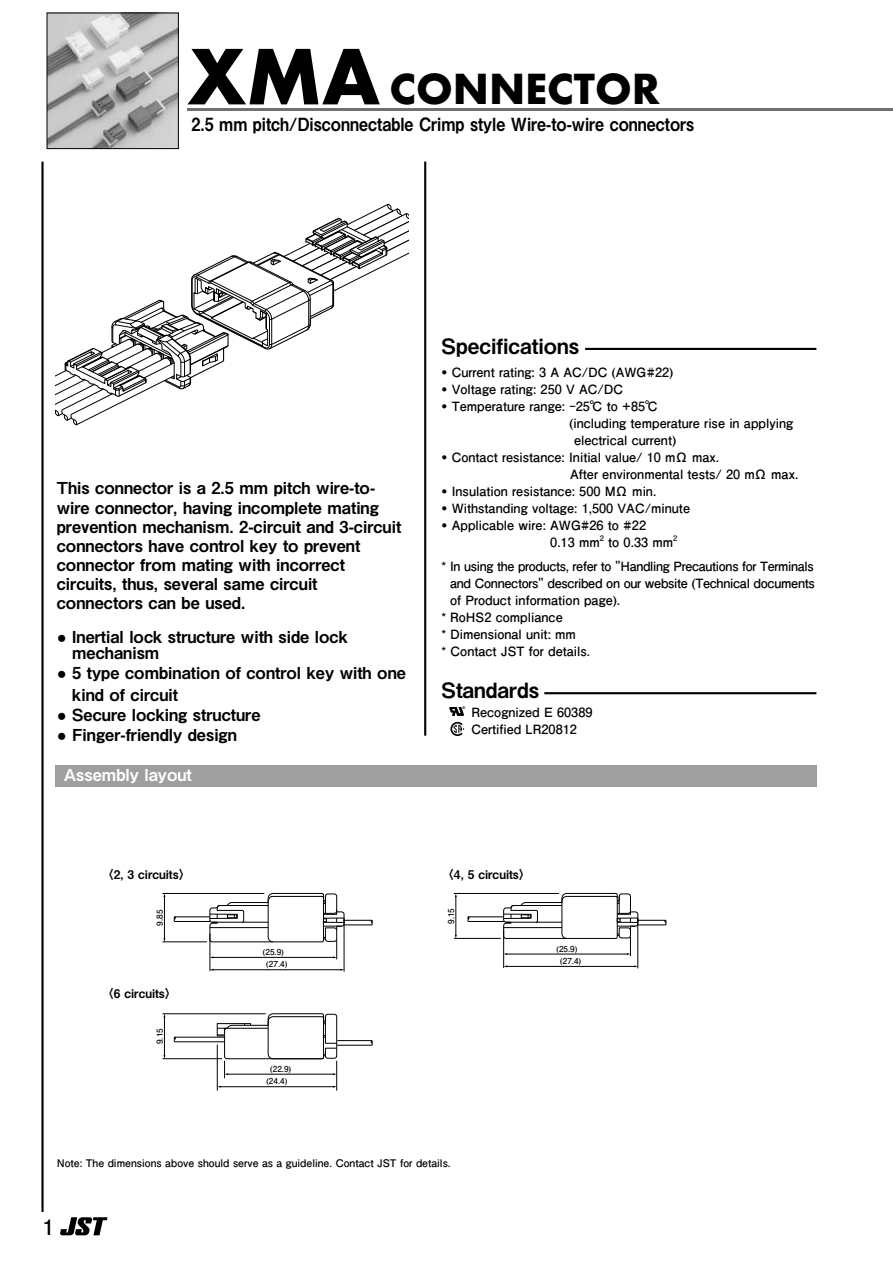
<style>
.page{position:relative;width:893px;height:1263px;background:#fff}
.page>*{position:absolute;margin:0;border:0;box-sizing:border-box;transform-origin:0 0}
.t1{font:700 45.45px "Futura PT";color:#000}
.t2{font:700 21.3px "Futo Go B101 Pr 6 N";color:#000}
.t3{font:21px "Midashi Go Pr 6 N MB31";color:#000}
.t4{font:18.15px "Midashi Go Pr 6 N MB31";color:#000;scale:.89 1}
.t5{font:16.5px/19.2px "Midashi Go Pr 6 N MB31";color:#000}
.t6{font:16.5px "Midashi Go Pr 6 N MB31";color:#fff}
.t7{font:700 12.75px/17px "Futo Go B101 Pr 6 N";color:#000}
.t8{font:700 12.75px "Futo Go B101 Pr 6 N";letter-spacing:-.025em;color:#000}
.t9{font:12px "Midashi Go Pr 6 N MB31";color:#000}
.t10{font:700 10.5px "Futo Go B101 Pr 6 N";color:#000}
.t11{font:700 8.25px/12.3px "Futo Go B101 Pr 6 N";color:#000;text-align:center}
.t12{font:700 3.75px "Arial";color:#000}
.s1{font-size:83.25px}
.s2{font-family:"Arial";font-weight:700}
.s3{font-family:"Midashi Go Pr 6 N MB31";font-weight:400}
</style>
<div class="page">
<svg style="left:60px;top:1217px;width:48px;height:18px"></svg>
<svg style="left:55px;top:203px;width:353px;height:223px"></svg>
<hr style="left:162px;top:941px;width:45px;height:1px;background:#000">
<hr style="left:162px;top:893px;width:102px;height:1px;background:#000">
<hr style="left:164px;top:896px;width:1px;height:43px;background:#000">
<hr style="left:454px;top:938px;width:47px;height:1px;background:#000">
<hr style="left:454px;top:893px;width:105px;height:1px;background:#000">
<hr style="left:456px;top:896px;width:1px;height:39px;background:#000">
<hr style="left:210px;top:933px;width:1px;height:38px;background:#000">
<hr style="left:213px;top:969px;width:128px;height:1px;background:#000">
<hr style="left:344px;top:920px;width:1px;height:52px;background:#000">
<hr style="left:503px;top:930px;width:1px;height:38px;background:#000">
<hr style="left:507px;top:966px;width:128px;height:1px;background:#000">
<hr style="left:637px;top:919px;width:1px;height:49px;background:#000">
<svg style="left:173px;top:893px;width:200px;height:66px"></svg>
<svg style="left:467px;top:893px;width:200px;height:63px"></svg>
<hr style="left:162px;top:1058px;width:60px;height:1px;background:#000">
<hr style="left:162px;top:1013px;width:104px;height:1px;background:#000">
<hr style="left:164px;top:1017px;width:1px;height:39px;background:#000">
<hr style="left:217px;top:1045px;width:1px;height:46px;background:#000">
<svg style="left:174px;top:1013px;width:199px;height:77px"></svg>
<hr style="left:187px;top:108px;width:706px;height:2px;background:#707070">
<img style="left:49px;top:15px;width:128px;height:132px">
<div style="left:47px;top:13px;width:132px;height:136px;border:1px solid #000"></div>
<hr style="left:41px;top:162px;width:3px;height:1050px;background:#000">
<hr style="left:424px;top:162px;width:2px;height:574px;background:#000">
<div style="left:55px;top:765px;width:761px;height:22px;background:#9f9f9f"></div>
<hr style="left:585px;top:348px;width:231px;height:2px;background:#000">
<hr style="left:544px;top:692px;width:272px;height:2px;background:#000">
<svg style="left:450px;top:722px;width:14px;height:14px"></svg>
<svg style="left:449px;top:707px;width:15px;height:9px"></svg>
<h1 class="t1" style="left:183px;top:60px;width:474px"><span class="s1">XMA</span> CONNECTOR</h1>
<h3 class="t4" style="left:187px;top:110px;width:566px">2.5 mm pitch/Disconnectable Crimp style Wire-to-wire connectors</h3>
<h3 class="t4" style="left:192px;top:110px;width:566px">2.5 mm pitch/Disconnectable Crimp style Wire-to-wire connectors</h3>
<p class="t5" style="left:57px;top:478px;width:346px">This connector is a 2.5 mm pitch wire-to&shy;wire connector, having incomplete mating prevention mechanism. 2-circuit and 3-circuit connectors have control key to prevent connector from mating with incorrect circuits, thus, several same circuit connectors can be used.</p>
<p class="t5" style="left:72px;top:628px;width:277px;line-height:16.4px;text-indent:-15px"><span class="s2">●</span> Inertial lock structure with side lock mechanism</p>
<p class="t5" style="left:72px;top:661px;width:335px;line-height:21.6px;text-indent:-15px"><span class="s2">●</span> 5 type combination of control key with one kind of circuit</p>
<p class="t5" style="left:57px;top:704px;width:205px"><span class="s2">●</span> Secure locking structure</p>
<p class="t5" style="left:57px;top:724px;width:182px"><span class="s2">●</span> Finger-friendly design</p>
<p class="t6" style="left:64px;top:762px;width:130px">Assembly layout</p>
<p class="t9" style="left:102px;top:864px;width:90px">〈2, 3 circuits〉</p>
<h3 class="t3" style="left:442px;top:329px;width:139px">Specifications</h3>
<p class="t7" style="left:442px;top:363px;width:233px"><span class="s3">•</span> Current rating: 3 A AC/DC (AWG#22)</p>
<p class="t7" style="left:442px;top:380px;width:183px"><span class="s3">•</span> Voltage rating: 250 V AC/DC</p>
<p class="t7" style="left:442px;top:397px;width:218px"><span class="s3">•</span> Temperature range: -25℃ to +85℃</p>
<p class="t7" style="left:569px;top:414px;width:225px">(including temperature rise in applying</p>
<p class="t7" style="left:574px;top:431px;width:104px">electrical current)</p>
<p class="t7" style="left:570px;top:448px;width:230px;text-indent:-129px"><span class="s3">•</span> Contact resistance: Initial value/ 10 mΩ max.<br>After environmental tests/ 20 mΩ max.</p>
<p class="t7" style="left:442px;top:482px;width:216px"><span class="s3">•</span> Insulation resistance: 500 MΩ min.</p>
<p class="t7" style="left:442px;top:499px;width:250px"><span class="s3">•</span> Withstanding voltage: 1,500 VAC/minute</p>
<p class="t7" style="left:550px;top:516px;width:129px;text-indent:-109px"><span class="s3">•</span> Applicable wire: AWG#26 to #22<br>0.13 mm<sup>2</sup> to 0.33 mm<sup>2</sup></p>
<p class="t8" style="left:442px;top:556px;width:374px">* In using the products, refer to "Handling Precautions for Terminals</p>
<p class="t8" style="left:450px;top:573px;width:366px">and Connectors" described on our website (Technical documents</p>
<p class="t7" style="left:450px;top:591px;width:172px">of Product information page).</p>
<p class="t7" style="left:442px;top:608px;width:123px">* RoHS2 compliance</p>
<p class="t7" style="left:442px;top:625px;width:136px">* Dimensional unit: mm</p>
<p class="t7" style="left:442px;top:642px;width:150px">* Contact JST for details.</p>
<h3 class="t3" style="left:442px;top:673px;width:99px">Standards</h3>
<p class="t7" style="left:471px;top:703px;width:123px">Recognized E 60389<br>Certified LR20812</p>
<p class="t12" style="left:462px;top:705px;width:4px">®</p>
<p class="t9" style="left:442px;top:864px;width:90px">〈4, 5 circuits〉</p>
<p class="t11" style="left:153px;top:925px;width:17px;rotate:-90deg">9.85</p>
<p class="t11" style="left:444px;top:924px;width:17px;rotate:-90deg">9.15</p>
<p class="t11" style="left:263px;top:945px;width:26px">(25.9) (27.4)</p>
<p class="t11" style="left:556px;top:942px;width:26px">(25.9) (27.4)</p>
<p class="t9" style="left:102px;top:983px;width:77px">〈6 circuits〉</p>
<p class="t11" style="left:153px;top:1044px;width:17px;rotate:-90deg">9.15</p>
<p class="t11" style="left:266px;top:1062px;width:26px">(22.9) (24.4)</p>
<p class="t10" style="left:57px;top:1155px;width:395px">Note: The dimensions above should serve as a guideline. Contact JST for details.</p>
<h2 class="t2" style="left:43px;top:1210px;width:13px">1</h2>
</div>
